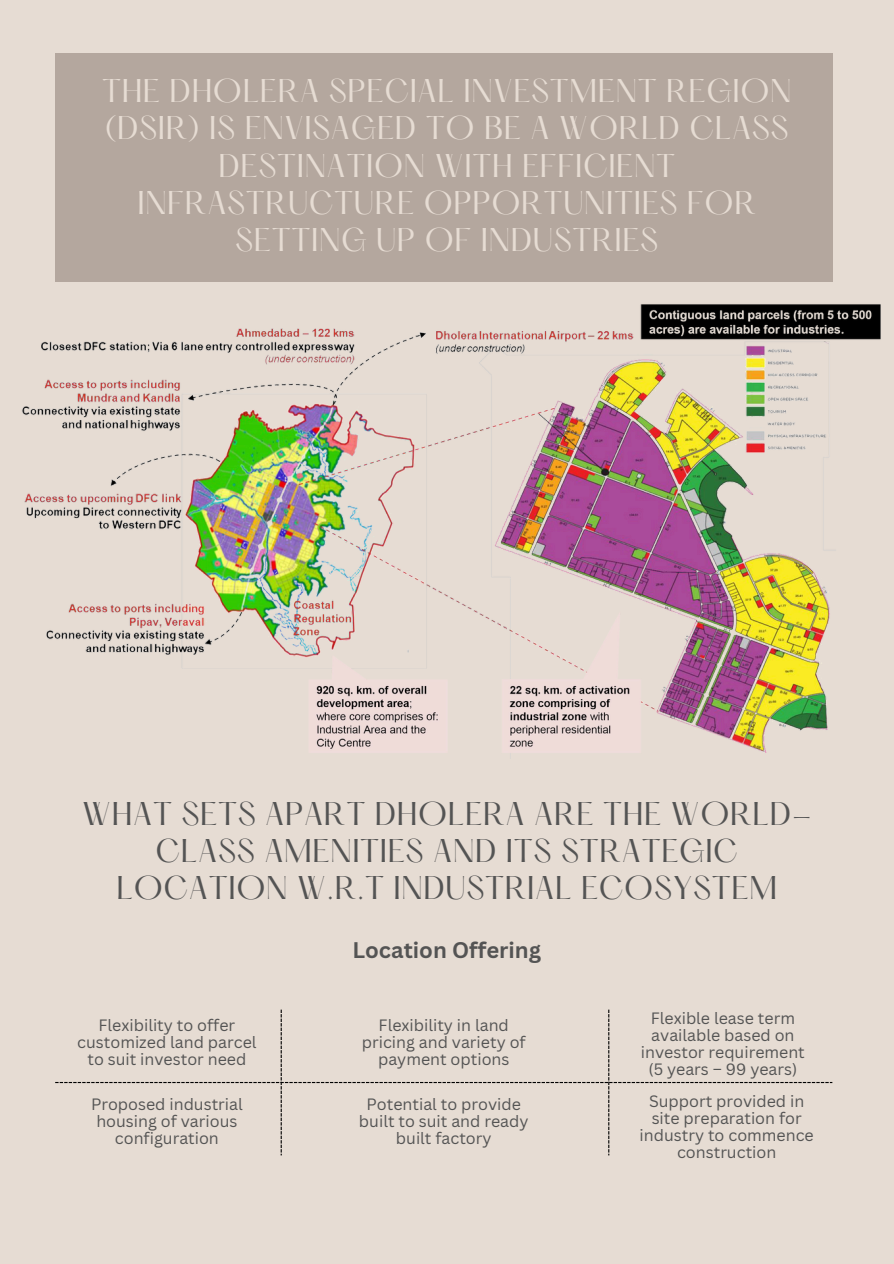
<style>
.page{position:relative;width:894px;height:1264px;background:#fff}
.page>*{position:absolute;margin:0;border:0;box-sizing:border-box;transform-origin:0 0}
.t1{font:28.65px/37.2px "Hatton";letter-spacing:.02em;color:#e6dcd3;text-align:center}
.t2{font:28.65px/37.2px "Hatton";letter-spacing:.02em;color:#545454;text-align:center}
.t3{font:700 22.05px "Canva Sans";color:#545454}
.t4{font:16.05px/17px "Canva Sans";color:#545454;text-align:center}
</style>
<div class="page">
<div style="left:0;top:0;width:893px;height:1263px;background:#e6dcd3"></div>
<img style="left:22px;top:304px;width:859px;height:449px">
<div style="left:55px;top:53px;width:777px;height:229px;background:#b4a79e"></div>
<div style="left:850px;top:586px;width:43px;height:195px;background:#e6dcd3"></div>
<svg style="left:55px;top:1009px;width:777px;height:146px"></svg>
<p class="t1" style="left:102px;top:76px;width:691px">THE DHOLERA SPECIAL INVESTMENT REGION (DSIR) IS ENVISAGED TO BE A WORLD CLASS DESTINATION WITH EFFICIENT INFRASTRUCTURE OPPORTUNITIES FOR SETTING UP OF INDUSTRIES</p>
<h1 class="t2" style="left:82px;top:798px;width:730px">WHAT SETS APART DHOLERA ARE THE WORLD-<br>CLASS AMENITIES AND ITS STRATEGIC<br>LOCATION W.R.T INDUSTRIAL ECOSYSTEM</h1>
<h2 class="t4" style="left:77px;top:1016px;width:181px">Flexibility to offer customized land parcel to suit investor need</h2>
<p class="t4" style="left:91px;top:1095px;width:153px">Proposed industrial housing of various configuration</p>
<p class="t3" style="left:352px;top:934px;width:190px">Location Offering</p>
<p class="t4" style="left:362px;top:1016px;width:165px">Flexibility in land pricing and variety of payment options</p>
<p class="t4" style="left:359px;top:1095px;width:171px">Potential to provide built to suit and ready built factory</p>
<p class="t4" style="left:640px;top:1009px;width:165px">Flexible lease term available based on investor requirement (5 years – 99 years)</p>
<p class="t4" style="left:639px;top:1091px;width:176px">Support provided in site preparation for industry to commence construction</p>
</div>
